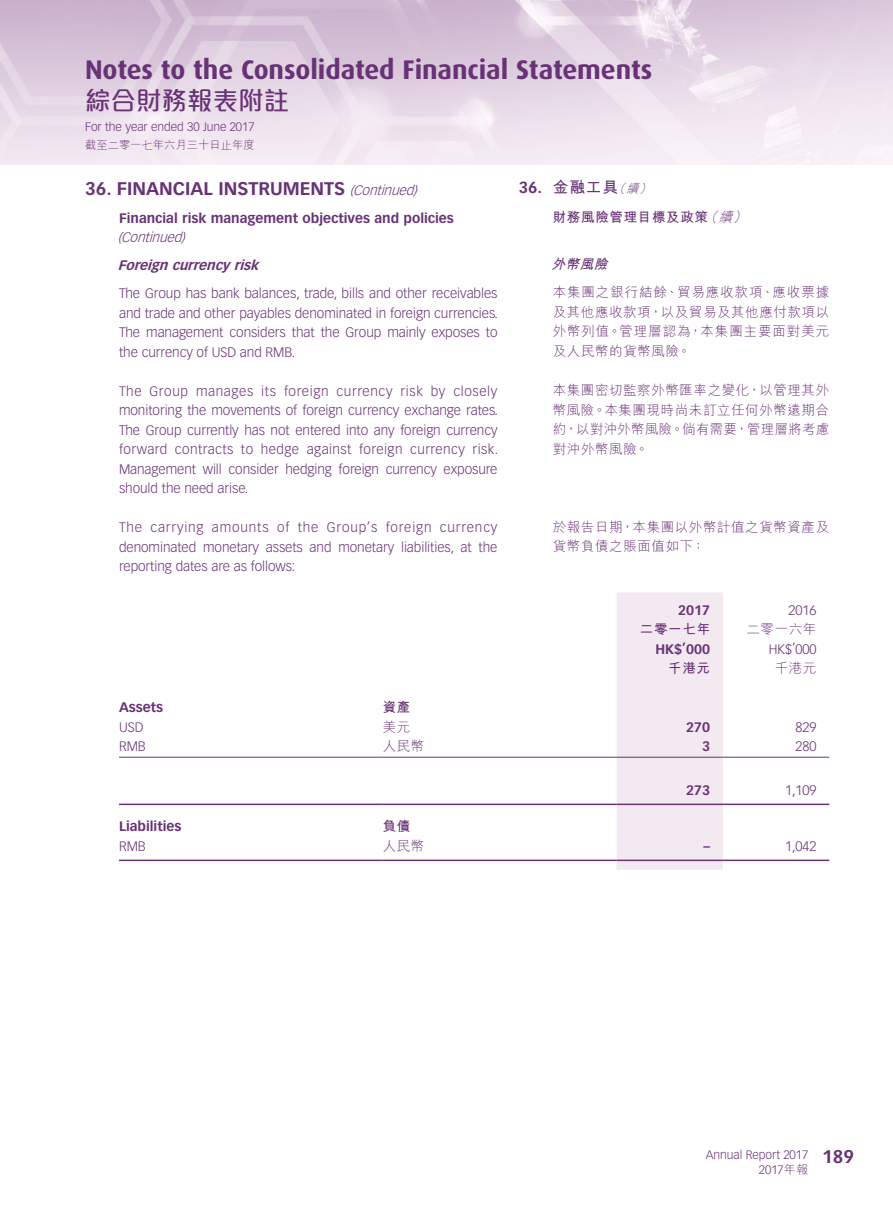
<style>
.page{position:relative;width:893px;height:1212px;background:#fff}
.page>*{position:absolute;margin:0;border:0;box-sizing:border-box;transform-origin:0 0}
.t1{font:700 27px "Dax";letter-spacing:-.005em;color:#683276}
.t2{font:500 25.5px "M Elle HK";color:#683276}
.Heading_1{font:700 18px "Vectora LT Std";color:#683276}
.C_Heading_1{font:700 15.75px "M Hei HK";color:#683276}
.Body_Text{font:300 13.5px/19.5px "Vectora LT Std";letter-spacing:-.005em;color:#683276;text-align:justify}
.C_Body_Text{font:300 13.5px/19.5px "M Hei HK";letter-spacing:.045em;color:#683276;text-align:justify}
.Heading_2{font:700 13.5px/19.5px "Vectora LT Std";color:#683276}
.Body_Text-2{font:700 13.5px "Vectora LT Std";color:#683276}
.Heading_3{font:italic 700 13.5px "Vectora LT Std";color:#683276}
.Body_Text-3{font:300 13.5px "M Hei HK";letter-spacing:.045em;color:#683276}
.C_Heading_2{font:700 13.5px "M Hei HK";letter-spacing:.05em;color:#683276}
.Body_Text-4{font:700 13.5px "M Hei HK";letter-spacing:.05em;color:#683276}
.C_Heading_3{font:italic 700 13.5px "M Hei HK";color:#683276}
.t3{font:300 12px/15px "Vectora LT Std";letter-spacing:-.005em;color:#683276;text-align:right}
.t4{font:300 11.25px "M Hei HK";letter-spacing:.005em;color:#683276}
.s1{font-weight:300;font-style:italic;font-size:13.5px}
.s2{font-weight:300;font-style:italic}
.s3{font-family:"Vectora LT Std"}
.s4{font-weight:300;font-style:italic;font-size:12px}
.s5{font-family:"M Hei HK"}
</style>
<div class="page">
<img style="left:0;top:0;width:893px;height:164px">
<div style="left:617px;top:592px;width:106px;height:277px;background:#f2e9f1"></div>
<hr style="left:119px;top:757px;width:264px;height:1px;background:#683276">
<hr style="left:383px;top:757px;width:234px;height:1px;background:#683276">
<hr style="left:617px;top:757px;width:106px;height:1px;background:#683276">
<hr style="left:723px;top:757px;width:106px;height:1px;background:#683276">
<hr style="left:119px;top:803px;width:264px;height:2px;background:#683276">
<hr style="left:383px;top:803px;width:234px;height:2px;background:#683276">
<hr style="left:617px;top:803px;width:106px;height:2px;background:#683276">
<hr style="left:723px;top:803px;width:106px;height:2px;background:#683276">
<hr style="left:119px;top:859px;width:264px;height:2px;background:#683276">
<hr style="left:383px;top:859px;width:234px;height:2px;background:#683276">
<hr style="left:617px;top:859px;width:106px;height:2px;background:#683276">
<hr style="left:723px;top:859px;width:106px;height:2px;background:#683276">
<h1 class="t1" style="left:85px;top:55px;width:569px">Notes to the Consolidated Financial Statements</h1>
<h2 class="t2" style="left:85px;top:87px;width:206px">綜合財務報表附註</h2>
<p class="t3" style="left:85px;top:120px;width:171px">For the year ended 30 June 2017</p>
<p class="t4" style="left:85px;top:139px;width:171px">截至二零一七年六月三十日止年度</p>
<p class="Heading_1" style="left:85px;top:177px;width:337px">36. FINANCIAL INSTRUMENTS <span class="s1">(Continued)</span></p>
<p class="Heading_2" style="left:118px;top:208px;width:338px">Financial risk management objectives and policies <span class="s2">(Continued)</span></p>
<p class="Heading_3" style="left:118px;top:257px;width:146px">Foreign currency risk</p>
<p class="Body_Text" style="left:119px;top:284px;width:380px">The Group has bank balances, trade, bills and other receivables and trade and other payables denominated in foreign currencies.<br>The management considers that the Group mainly exposes to the currency of USD and RMB.</p>
<p class="Body_Text" style="left:119px;top:381px;width:381px">The Group manages its foreign currency risk by closely monitoring the movements of foreign currency exchange rates.<br>The Group currently has not entered into any foreign currency forward contracts to hedge against foreign currency risk.<br>Management will consider hedging foreign currency exposure should the need arise.</p>
<p class="Body_Text" style="left:119px;top:518px;width:380px">The carrying amounts of the Group’s foreign currency denominated monetary assets and monetary liabilities, at the reporting dates are as follows:</p>
<p class="C_Heading_1" style="left:519px;top:175px;width:137px"><span class="s3">36.</span> 金融工具<span class="s4">（續）</span></p>
<p class="C_Heading_2" style="left:553px;top:207px;width:199px">財務風險管理目標及政策<span class="s2">（續）</span></p>
<p class="C_Heading_3" style="left:551px;top:255px;width:62px">外幣風險</p>
<p class="C_Body_Text" style="left:553px;top:283px;width:278px">本集團之銀行結餘、貿易應收款項、應收票據及其他應收款項，以及貿易及其他應付款項以外幣列值。管理層認為，本集團主要面對美元及人民幣的貨幣風險。</p>
<p class="C_Body_Text" style="left:553px;top:380px;width:278px">本集團密切監察外幣匯率之變化，以管理其外幣風險。本集團現時尚未訂立任何外幣遠期合約，以對沖外幣風險。倘有需要，管理層將考慮對沖外幣風險。</p>
<p class="C_Body_Text" style="left:553px;top:517px;width:278px">於報告日期，本集團以外幣計值之貨幣資產及貨幣負債之賬面值如下：</p>
<p class="Body_Text-2" style="left:678px;top:602px;width:33px">2017</p>
<p class="Body_Text" style="left:788px;top:600px;width:29px">2016</p>
<p class="Body_Text-4" style="left:640px;top:619px;width:72px">二零一七年</p>
<p class="Body_Text-3" style="left:746px;top:622px;width:71px">二零一六年</p>
<p class="Body_Text-2" style="left:655px;top:641px;width:56px">HK$’000</p>
<p class="Body_Text" style="left:769px;top:639px;width:49px">HK$’000</p>
<p class="Body_Text-4" style="left:668px;top:658px;width:43px">千港元</p>
<p class="Body_Text-3" style="left:775px;top:661px;width:43px">千港元</p>
<p class="Body_Text-2" style="left:119px;top:699px;width:46px">Assets</p>
<p class="Body_Text-4" style="left:383px;top:697px;width:29px">資產</p>
<p class="Body_Text" style="left:119px;top:717px;width:26px">USD</p>
<p class="Body_Text-3" style="left:383px;top:720px;width:29px">美元</p>
<p class="Body_Text-2" style="left:686px;top:719px;width:25px">270</p>
<p class="Body_Text" style="left:795px;top:717px;width:22px">829</p>
<p class="Body_Text" style="left:119px;top:737px;width:28px">RMB</p>
<p class="Body_Text-3" style="left:383px;top:739px;width:43px">人民幣</p>
<p class="Body_Text-2" style="left:702px;top:738px;width:9px">3</p>
<p class="Body_Text" style="left:795px;top:737px;width:22px">280</p>
<p class="Body_Text-2" style="left:686px;top:782px;width:25px">273</p>
<p class="Body_Text" style="left:785px;top:780px;width:33px">1,109</p>
<p class="Body_Text-2" style="left:119px;top:818px;width:64px">Liabilities</p>
<p class="Body_Text-4" style="left:383px;top:816px;width:29px">負債</p>
<p class="Body_Text" style="left:119px;top:836px;width:28px">RMB</p>
<p class="Body_Text-3" style="left:383px;top:839px;width:43px">人民幣</p>
<p class="Body_Text-2" style="left:703px;top:838px;width:8px">–</p>
<p class="Body_Text" style="left:785px;top:836px;width:33px">1,042</p>
<p class="t3" style="left:706px;top:1147px;width:104px">Annual Report 2017<br>2017<span class="s5">年報</span></p>
<h3 class="Heading_1" style="left:822px;top:1146px;width:33px">189</h3>
</div>
